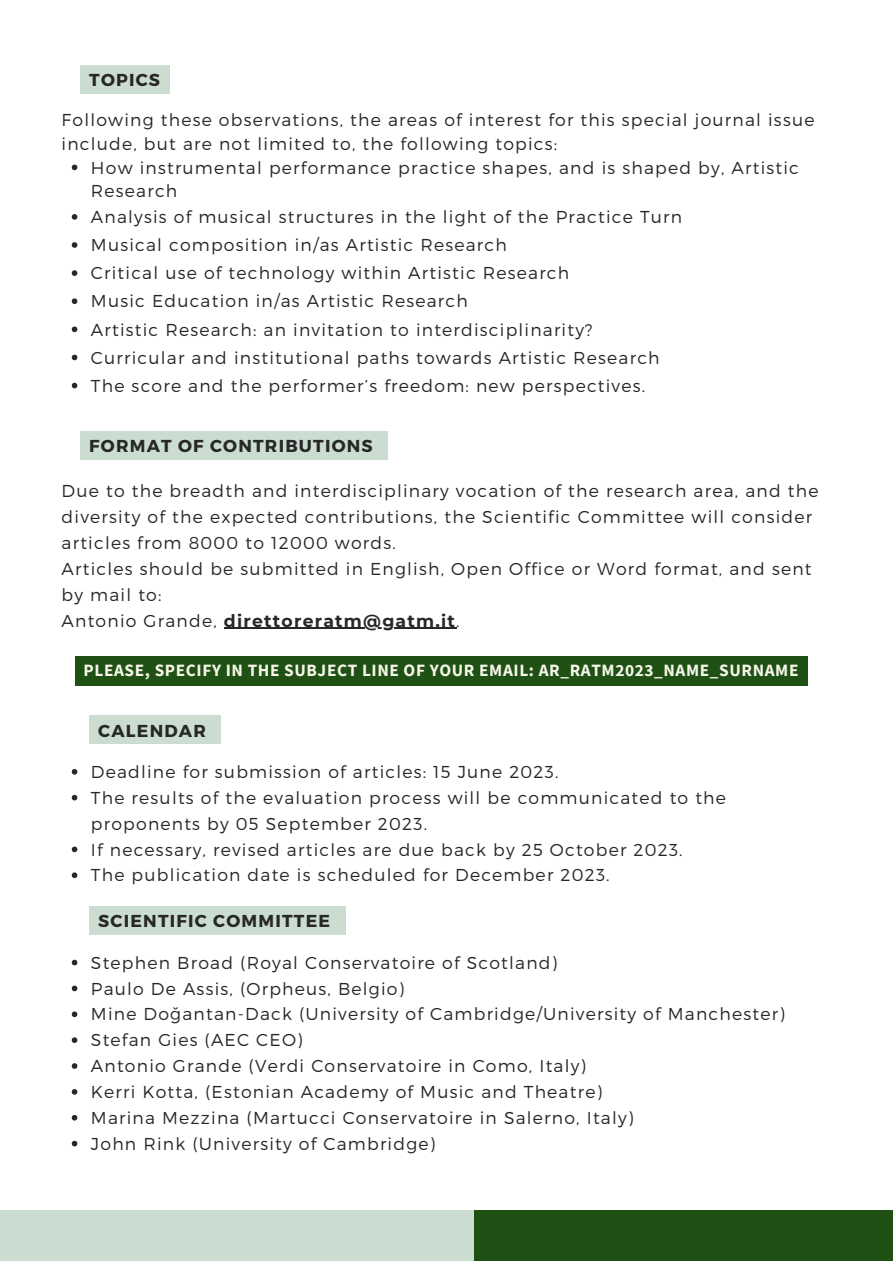
<style>
.page{position:relative;width:893px;height:1264px;background:#fff}
.page>*{position:absolute;margin:0;border:0;box-sizing:border-box;transform-origin:0 0}
.t1{font:300 17.25px/25.8px "Montserrat";letter-spacing:.07em;color:#272727}
.t2{font:700 17.25px "Source Sans Pro";letter-spacing:.035em;color:#f6f6e9}
.t3{font:700 17.25px "Montserrat";letter-spacing:.07em;color:#272727}
.s1{font-weight:700}
</style>
<div class="page">
<div style="left:0;top:1210px;width:498px;height:50px;background:#cbddd1"></div>
<div style="left:474px;top:1210px;width:418px;height:50px;background:#1f5014"></div>
<div style="left:81px;top:431px;width:307px;height:28px;background:#cbddd1"></div>
<hr style="left:224px;top:627px;width:232px;height:2px;background:#272727">
<div style="left:75px;top:655px;width:732px;height:30px;background:#1f5014"></div>
<div style="left:90px;top:715px;width:131px;height:29px;background:#cbddd1"></div>
<svg style="left:72px;top:769px;width:5px;height:5px"></svg>
<svg style="left:72px;top:794px;width:5px;height:6px"></svg>
<svg style="left:72px;top:846px;width:5px;height:6px"></svg>
<svg style="left:72px;top:872px;width:5px;height:6px"></svg>
<div style="left:90px;top:905px;width:256px;height:29px;background:#cbddd1"></div>
<svg style="left:72px;top:959px;width:5px;height:6px"></svg>
<svg style="left:72px;top:985px;width:5px;height:6px"></svg>
<svg style="left:72px;top:1011px;width:5px;height:6px"></svg>
<svg style="left:72px;top:1037px;width:5px;height:5px"></svg>
<svg style="left:72px;top:1063px;width:5px;height:5px"></svg>
<svg style="left:72px;top:1089px;width:5px;height:5px"></svg>
<svg style="left:72px;top:1115px;width:5px;height:5px"></svg>
<svg style="left:72px;top:1140px;width:5px;height:6px"></svg>
<svg style="left:72px;top:165px;width:5px;height:5px"></svg>
<svg style="left:72px;top:214px;width:5px;height:6px"></svg>
<svg style="left:72px;top:242px;width:5px;height:6px"></svg>
<svg style="left:72px;top:270px;width:5px;height:6px"></svg>
<svg style="left:72px;top:298px;width:5px;height:6px"></svg>
<svg style="left:72px;top:326px;width:5px;height:6px"></svg>
<svg style="left:72px;top:354px;width:5px;height:6px"></svg>
<svg style="left:72px;top:383px;width:5px;height:5px"></svg>
<div style="left:81px;top:65px;width:89px;height:28px;background:#cbddd1"></div>
<p class="t3" style="left:89px;top:68px;width:72px">TOPICS</p>
<p class="t1" style="left:62px;top:108px;width:754px;line-height:23.5px">Following these observations, the areas of interest for this special journal issue include, but are not limited to, the following topics:</p>
<p class="t1" style="left:91px;top:155px;width:709px;line-height:23.5px">How instrumental performance practice shapes, and is shaped by, Artistic<br>Research</p>
<p class="t1" style="left:91px;top:202px;width:592px;line-height:28px">Analysis of musical structures in the light of the Practice Turn Musical composition in/as Artistic Research<br>Critical use of technology within Artistic Research<br>Music Education in/as Artistic Research<br>Artistic Research: an invitation to interdisciplinarity?<br>Curricular and institutional paths towards Artistic Research The score and the performer’s freedom: new perspectives.</p>
<p class="t3" style="left:89px;top:434px;width:285px">FORMAT OF CONTRIBUTIONS</p>
<p class="t1" style="left:62px;top:477px;width:758px">Due to the breadth and interdisciplinary vocation of the research area, and the diversity of the expected contributions, the Scientific Committee will consider articles from 8000 to 12000 words.<br>Articles should be submitted in English, Open Office or Word format, and sent by mail to:<br>Antonio Grande, <span class="s1">direttoreratm@gatm.it</span>.</p>
<p class="t2" style="left:83px;top:658px;width:716px">PLEASE, SPECIFY IN THE SUBJECT LINE OF YOUR EMAIL: AR_RATM2023_NAME_SURNAME</p>
<p class="t3" style="left:98px;top:719px;width:109px">CALENDAR</p>
<p class="t1" style="left:91px;top:758px;width:636px">Deadline for submission of articles: 15 June 2023.<br>The results of the evaluation process will be communicated to the proponents by 05 September 2023.<br>If necessary, revised articles are due back by 25 October 2023.<br>The publication date is scheduled for December 2023.</p>
<p class="t3" style="left:98px;top:909px;width:233px">SCIENTIFIC COMMITTEE</p>
<p class="t1" style="left:91px;top:948px;width:695px">Stephen Broad (Royal Conservatoire of Scotland)<br>Paulo De Assis, (Orpheus, Belgio)<br>Mine Doğantan-Dack (University of Cambridge/University of Manchester)<br>Stefan Gies (AEC CEO)<br>Antonio Grande (Verdi Conservatoire in Como, Italy)<br>Kerri Kotta, (Estonian Academy of Music and Theatre)<br>Marina Mezzina (Martucci Conservatoire in Salerno, Italy)<br>John Rink (University of Cambridge)</p>
</div>
